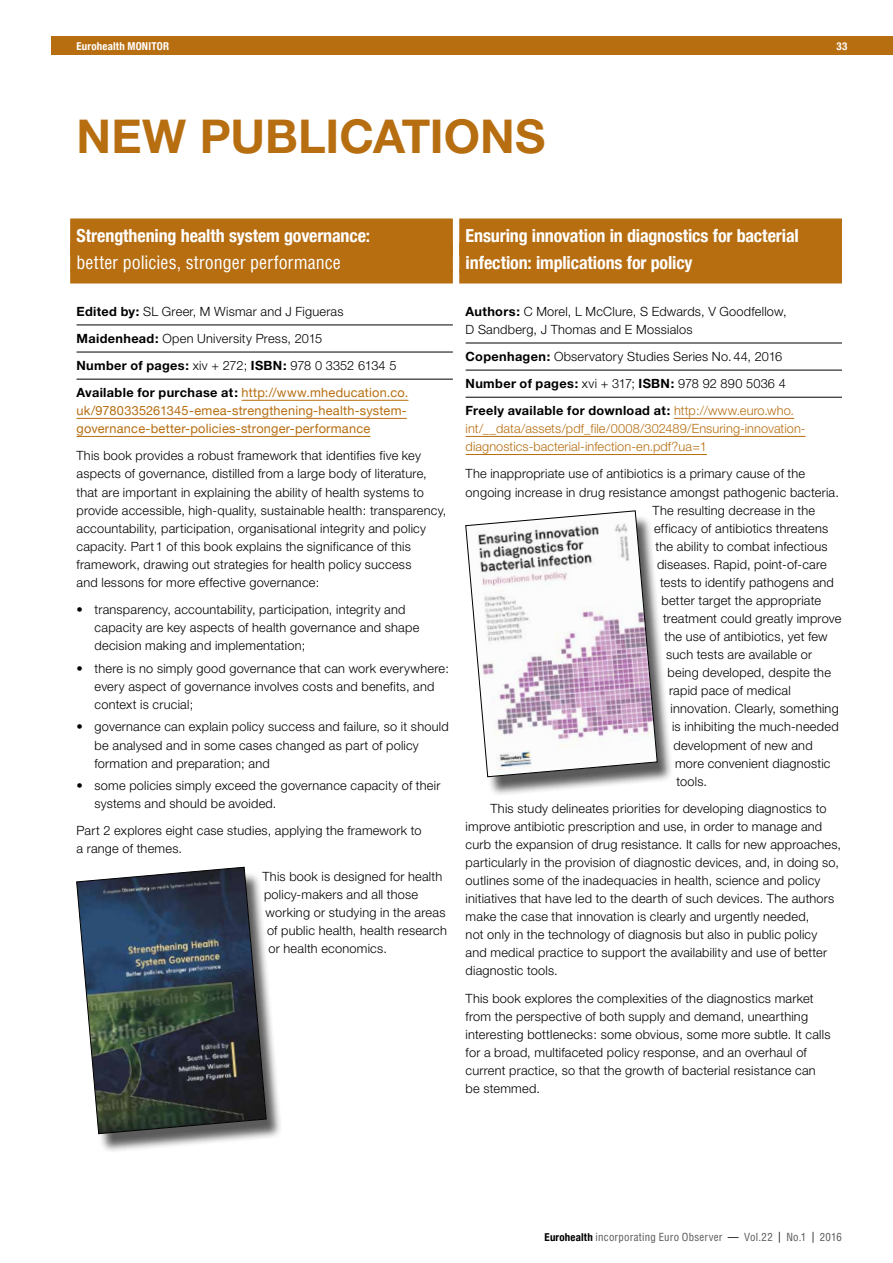
<style>
.page{position:relative;width:893px;height:1263px;background:#fff}
.page>*{position:absolute;margin:0;border:0;box-sizing:border-box;transform-origin:0 0}
._01_Title{font:700 46.65px "Helvetica Neue";color:#b76e11}
._04_SummeryBox{font:700 condensed 18px "Helvetica Neue";letter-spacing:-.005em;color:#fff}
._04_SummeryBox-2{font:condensed 18px "Helvetica";color:#fff}
.np_Text{font:300 12.75px/18px "Helvetica Neue";letter-spacing:.015em;color:#000}
.np_TextRuled{font:300 12.75px/18px "Helvetica Neue";letter-spacing:.02em;color:#000}
.np_TextRuled-2{font:300 12.75px/18px "Helvetica Neue";letter-spacing:.005em;color:#b76e11}
.np_TextRuled-3{font:12.75px/18px "Helvetica Neue";letter-spacing:.02em;color:#b76e11}
.np_TextRuled-4{font:300 12.75px "Helvetica Neue";letter-spacing:-.015em;color:#000}
.t1{font:condensed 10.8px "Helvetica";letter-spacing:.02em;color:#58595b}
.t2{font:700 condensed 10.8px "Helvetica Neue";letter-spacing:.02em;color:#fff}
.s1{font-weight:700}
.s2{font-weight:700;color:#000}
.s3{font-family:"Helvetica Neue";font-weight:700;color:#000}
.s4{color:#000}
</style>
<div class="page">
<div style="left:51px;top:36px;width:842px;height:18px;background:#b76e11"></div>
<div style="left:70px;top:218px;width:383px;height:28px;background:#b76e11"></div>
<div style="left:70px;top:246px;width:383px;height:27px;background:#b76e11"></div>
<div style="left:70px;top:270px;width:383px;height:13px;background:#b76e11"></div>
<hr style="left:77px;top:325px;width:376px;height:1px;background:#000">
<hr style="left:77px;top:352px;width:376px;height:1px;background:#000">
<hr style="left:77px;top:379px;width:376px;height:1px;background:#000">
<hr style="left:242px;top:400px;width:166px;height:1px;background:#b76e11">
<hr style="left:77px;top:418px;width:330px;height:1px;background:#b76e11">
<hr style="left:77px;top:436px;width:293px;height:1px;background:#b76e11">
<div style="left:77px;top:871px;width:205px;height:282px;background:#000;opacity:.65"></div>
<svg style="left:76px;top:867px;width:190px;height:267px;background:#475259"></svg>
<div style="left:459px;top:218px;width:383px;height:28px;background:#b76e11"></div>
<div style="left:459px;top:246px;width:383px;height:27px;background:#b76e11"></div>
<div style="left:459px;top:270px;width:383px;height:13px;background:#b76e11"></div>
<hr style="left:466px;top:343px;width:376px;height:1px;background:#000">
<hr style="left:466px;top:370px;width:376px;height:1px;background:#000">
<hr style="left:466px;top:397px;width:376px;height:1px;background:#000">
<hr style="left:674px;top:418px;width:120px;height:1px;background:#b76e11">
<hr style="left:466px;top:436px;width:340px;height:1px;background:#b76e11">
<hr style="left:466px;top:454px;width:241px;height:1px;background:#b76e11">
<div style="left:466px;top:514px;width:207px;height:282px;background:#000;opacity:.65"></div>
<svg style="left:465px;top:511px;width:192px;height:266px"></svg>
<p class="t2" style="left:77px;top:40px;width:94px">Eurohealth MONITOR</p>
<p class="_01_Title" style="left:77px;top:108px;width:470px">NEW PUBLICATIONS</p>
<p class="t2" style="left:836px;top:40px;width:12px">33</p>
<p class="_04_SummeryBox" style="left:77px;top:225px;width:295px">Strengthening health system governance:</p>
<p class="_04_SummeryBox-2" style="left:77px;top:252px;width:266px">better policies, stronger performance</p>
<p class="np_TextRuled" style="left:77px;top:302px;width:269px"><span class="s1">Edited by:</span> SL Greer, M Wismar and J Figueras</p>
<p class="np_TextRuled" style="left:77px;top:329px;width:247px"><span class="s1">Maidenhead:</span> Open University Press, 2015</p>
<p class="np_TextRuled-4" style="left:77px;top:358px;width:321px"><span class="s1">Number of pages:</span> xiv + 272; <span class="s1">ISBN:</span> 978 0 3352 6134 5</p>
<p class="np_TextRuled-3" style="left:77px;top:383px;width:333px"><span class="s2">Available for purchase at:</span> http://www.mheducation.co. uk/9780335261345-emea-strengthening-health-system&shy;governance-better-policies-stronger-performance</p>
<p class="np_Text" style="left:77px;top:446px;width:371px">This book provides a robust framework that identifies five key aspects of governance, distilled from a large body of literature, that are important in explaining the ability of health systems to provide accessible, high-quality, sustainable health: transparency, accountability, participation, organisational integrity and policy capacity. Part1 of this book explains the significance of this framework, drawing out strategies for health policy success<br>and lessons for more effective governance:</p>
<p class="np_Text" style="left:95px;top:600px;width:326px;text-indent:-18px">• transparency, accountability, participation, integrity and capacity are key aspects of health governance and shape decision making and implementation;</p>
<p class="np_Text" style="left:95px;top:659px;width:356px;text-indent:-18px">• there is no simply good governance that can work everywhere: every aspect of governance involves costs and benefits, and context is crucial;</p>
<p class="np_Text" style="left:95px;top:718px;width:356px;text-indent:-18px">• governance can explain policy success and failure, so it should be analysed and in some cases changed as part of policy formation and preparation; and</p>
<p class="np_Text" style="left:95px;top:776px;width:347px;text-indent:-18px">• some policies simply exceed the governance capacity of their systems and should be avoided.</p>
<p class="np_Text" style="left:77px;top:821px;width:347px">Part 2 explores eight case studies, applying the framework to a range of themes.</p>
<p class="np_Text" style="left:263px;top:867px;width:181px">This book is designed for health</p>
<p class="np_Text" style="left:264px;top:885px;width:156px">policy-makers and all those</p>
<p class="np_Text" style="left:266px;top:903px;width:181px">working or studying in the areas</p>
<p class="np_Text" style="left:267px;top:921px;width:181px">of public health, health research</p>
<p class="np_Text" style="left:269px;top:939px;width:120px">or health economics.</p>
<p class="_04_SummeryBox" style="left:466px;top:225px;width:335px">Ensuring innovation in diagnostics for bacterial</p>
<p class="_04_SummeryBox" style="left:466px;top:252px;width:228px">infection: implications for policy</p>
<p class="np_TextRuled" style="left:466px;top:302px;width:322px"><span class="s1">Authors:</span> C Morel, L McClure, S Edwards, V Goodfellow,<br>D Sandberg, J Thomas and E Mossialos</p>
<p class="np_TextRuled" style="left:466px;top:347px;width:318px"><span class="s1">Copenhagen:</span> Observatory Studies Series No.44, 2016</p>
<p class="np_TextRuled" style="left:466px;top:374px;width:322px"><span class="s1">Number of pages:</span> xvi + 317; <span class="s1">ISBN:</span> 978 92 890 5036 4</p>
<p class="np_TextRuled-2" style="left:466px;top:401px;width:341px"><span class="s2">Freely available for download at:</span> http://www.euro.who. int/__data/assets/pdf_file/0008/302489/Ensuring-innovation&shy;diagnostics-bacterial-infection-en.pdf?ua=1</p>
<p class="np_Text" style="left:466px;top:465px;width:341px">The inappropriate use of antibiotics is a primary cause of the</p>
<p class="np_Text" style="left:466px;top:483px;width:375px">ongoing increase in drug resistance amongst pathogenic bacteria.</p>
<p class="np_Text" style="left:653px;top:501px;width:164px">The resulting decrease in the</p>
<p class="np_Text" style="left:654px;top:519px;width:176px">efficacy of antibiotics threatens</p>
<p class="np_Text" style="left:656px;top:537px;width:173px">the ability to combat infectious</p>
<p class="np_Text" style="left:657px;top:555px;width:171px">diseases. Rapid, point-of-care</p>
<p class="np_Text" style="left:660px;top:573px;width:175px">tests to identify pathogens and</p>
<p class="np_Text" style="left:662px;top:591px;width:161px">better target the appropriate</p>
<p class="np_Text" style="left:663px;top:609px;width:180px">treatment could greatly improve</p>
<p class="np_Text" style="left:665px;top:627px;width:165px">the use of antibiotics, yet few</p>
<p class="np_Text" style="left:666px;top:645px;width:147px">such tests are available or</p>
<p class="np_Text" style="left:668px;top:663px;width:165px">being developed, despite the</p>
<p class="np_Text" style="left:669px;top:681px;width:123px">rapid pace of medical</p>
<p class="np_Text" style="left:671px;top:699px;width:170px">innovation. Clearly, something</p>
<p class="np_Text" style="left:672px;top:718px;width:168px">is inhibiting the much-needed</p>
<p class="np_Text" style="left:674px;top:736px;width:141px">development of new and</p>
<p class="np_Text" style="left:675px;top:754px;width:157px">more convenient diagnostic</p>
<p class="np_Text" style="left:677px;top:772px;width:32px">tools.</p>
<p class="np_Text" style="left:466px;top:799px;width:377px;text-indent:25px">This study delineates priorities for developing diagnostics to improve antibiotic prescription and use, in order to manage and curb the expansion of drug resistance. It calls for new approaches, particularly in the provision of diagnostic devices, and, in doing so, outlines some of the inadequacies in health, science and policy initiatives that have led to the dearth of such devices. The authors make the case that innovation is clearly and urgently needed,<br>not only in the technology of diagnosis but also in public policy and medical practice to support the availability and use of better diagnostic tools.</p>
<p class="np_Text" style="left:466px;top:989px;width:366px">This book explores the complexities of the diagnostics market from the perspective of both supply and demand, unearthing interesting bottlenecks: some obvious, some more subtle. It calls for a broad, multifaceted policy response, and an overhaul of current practice, so that the growth of bacterial resistance can be stemmed.</p>
<p class="t1" style="left:545px;top:1230px;width:299px"><span class="s3">Eurohealth</span> incorporating Euro Observer <span class="s4">—</span> Vol.22 <span class="s4">|</span> No.1 <span class="s4">|</span> 2016</p>
</div>
